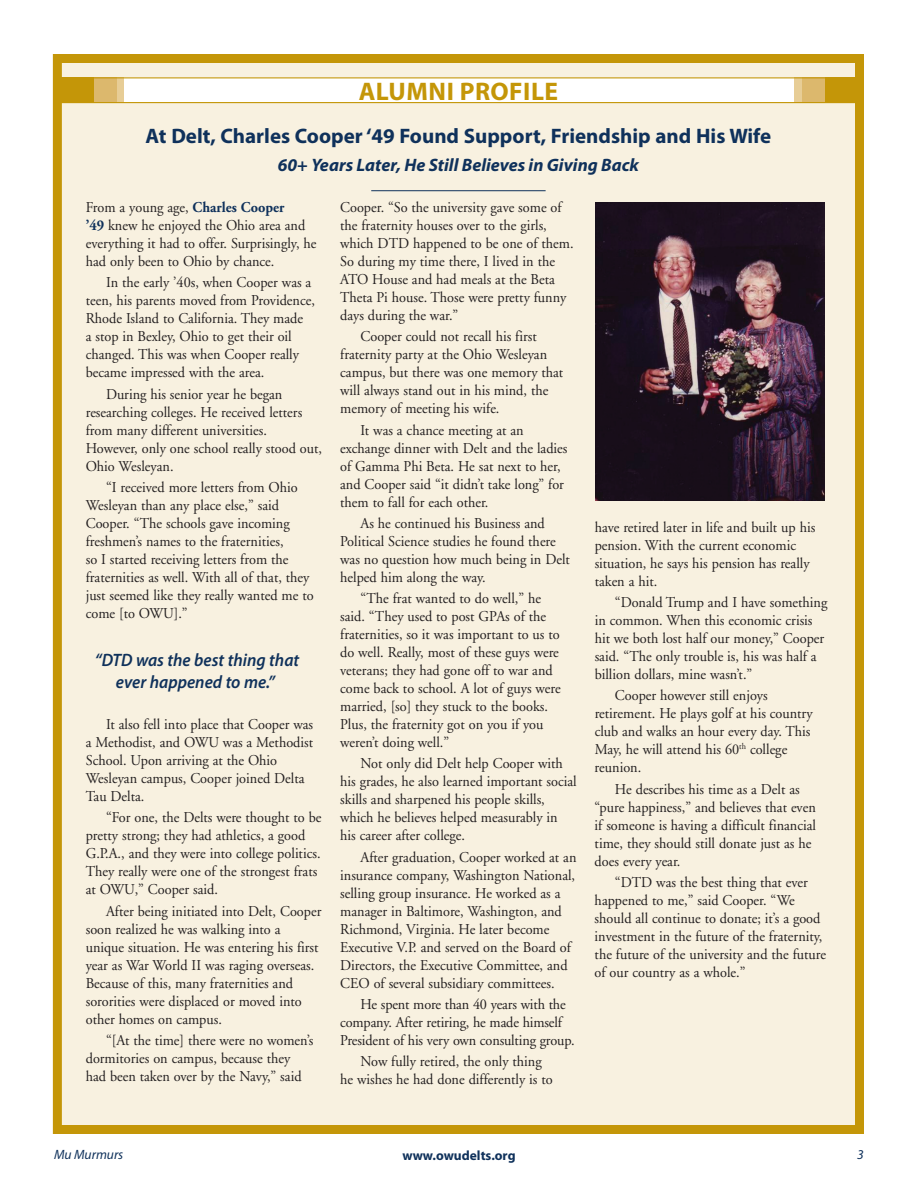
<style>
.page{position:relative;width:918px;height:1188px;background:#fff}
.page>*{position:absolute;margin:0;border:0;box-sizing:border-box;transform-origin:0 0}
.t1{font:700 25.5px "Myriad Pro";letter-spacing:.02em;color:#c49608}
.t2{font:700 21px "Myriad Pro";color:#0f315b}
.t3{font:italic 700 18px "Myriad Pro";color:#0f315b}
.t4{font:italic 600 18px/21.6px "Myriad Pro";color:#0f315b;text-align:center;scale:.95 1}
.t5{font:15px/18px "Adobe Garamond";color:#231f20;scale:.95 1}
.t6{font:700 13.5px "Myriad";color:#0f315b}
.t7{font:italic 13.5px "Myriad";color:#0f315b}
.s1{font-weight:700;color:#0f315b}
</style>
<div class="page">
<div style="left:53px;top:54px;width:811px;height:1080px;background:#f8f1e0;border:9px solid #c49608"></div>
<div style="left:65px;top:78px;width:793px;height:24px;background:#fff"></div>
<div style="left:88px;top:78px;width:36px;height:25px;background:#e7cd96"></div>
<div style="left:81px;top:78px;width:35px;height:25px;background:#dcb86d"></div>
<div style="left:55px;top:78px;width:39px;height:25px;background:#c49608"></div>
<div style="left:794px;top:78px;width:36px;height:25px;background:#e7cd96"></div>
<div style="left:802px;top:78px;width:36px;height:25px;background:#dcb86d"></div>
<div style="left:825px;top:78px;width:36px;height:25px;background:#c49608"></div>
<div style="left:55px;top:77px;width:807px;height:26px;border:1px solid #c49608"></div>
<hr style="left:371px;top:190px;width:175px;height:1px;background:#0f315b">
<img style="left:595px;top:202px;width:230px;height:299px">
<h1 class="t1" style="left:359px;top:75px;width:201px">Alumni Profile</h1>
<h2 class="t2" style="left:146px;top:122px;width:627px">At Delt, Charles Cooper ‘49 Found Support, Friendship and His Wife</h2>
<p class="t3" style="left:278px;top:153px;width:363px">60+ Years Later, He Still Believes in Giving Back</p>
<p class="t5" style="left:86px;top:199px;width:244px">From a young age, <span class="s1">Charles Cooper<br>’49</span> knew he enjoyed the Ohio area and everything it had to offer. Surprisingly, he had only been to Ohio by chance.</p>
<p class="t5" style="left:86px;top:274px;width:243px;text-indent:20px">In the early ’40s, when Cooper was a teen, his parents moved from Providence, Rhode Island to California. They made<br>a stop in Bexley, Ohio to get their oil changed. This was when Cooper really became impressed with the area.</p>
<p class="t5" style="left:86px;top:385px;width:250px;text-indent:20px">During his senior year he began researching colleges. He received letters from many different universities.<br>However, only one school really stood out, Ohio Wesleyan.</p>
<p class="t5" style="left:86px;top:479px;width:241px;text-indent:20px">“I received more letters from Ohio Wesleyan than any place else,” said Cooper. “The schools gave incoming freshmen’s names to the fraternities,<br>so I started receiving letters from the fraternities as well. With all of that, they just seemed like they really wanted me to come [to OWU].”</p>
<p class="t4" style="left:95px;top:649px;width:217px">“DTD was the best thing that ever happened to me.”</p>
<p class="t5" style="left:86px;top:716px;width:241px;text-indent:20px">It also fell into place that Cooper was a Methodist, and OWU was a Methodist<br>School. Upon arriving at the Ohio<br>Wesleyan campus, Cooper joined Delta<br>Tau Delta.</p>
<p class="t5" style="left:86px;top:809px;width:250px;text-indent:20px">“For one, the Delts were thought to be pretty strong; they had athletics, a good G.P.A., and they were into college politics.<br>They really were one of the strongest frats at OWU,” Cooper said.</p>
<p class="t5" style="left:86px;top:902px;width:250px;text-indent:20px">After being initiated into Delt, Cooper soon realized he was walking into a unique situation. He was entering his first year as War World II was raging overseas.<br>Because of this, many fraternities and sororities were displaced or moved into other homes on campus.</p>
<p class="t5" style="left:86px;top:1032px;width:241px;text-indent:20px">“[At the time] there were no women’s dormitories on campus, because they had been taken over by the Navy,” said</p>
<p class="t5" style="left:340px;top:199px;width:247px">Cooper. “So the university gave some of the fraternity houses over to the girls, which DTD happened to be one of them.<br>So during my time there, I lived in the ATO House and had meals at the Beta Theta Pi house. Those were pretty funny days during the war.”</p>
<p class="t5" style="left:340px;top:328px;width:236px;text-indent:20px">Cooper could not recall his first fraternity party at the Ohio Wesleyan campus, but there was one memory that will always stand out in his mind, the memory of meeting his wife.</p>
<p class="t5" style="left:340px;top:421px;width:241px;text-indent:20px">It was a chance meeting at an exchange dinner with Delt and the ladies of Gamma Phi Beta. He sat next to her, and Cooper said “it didn’t take long” for them to fall for each other.</p>
<p class="t5" style="left:340px;top:515px;width:243px;text-indent:20px">As he continued his Business and Political Science studies he found there was no question how much being in Delt helped him along the way.</p>
<p class="t5" style="left:340px;top:590px;width:234px;text-indent:20px">“The frat wanted to do well,” he said. “They used to post GPAs of the fraternities, so it was important to us to do well. Really, most of these guys were veterans; they had gone off to war and come back to school. A lot of guys were married, [so] they stuck to the books.<br>Plus, the fraternity got on you if you weren’t doing well.”</p>
<p class="t5" style="left:340px;top:755px;width:250px;text-indent:20px">Not only did Delt help Cooper with his grades, he also learned important social skills and sharpened his people skills, which he believes helped measurably in his career after college.</p>
<p class="t5" style="left:340px;top:848px;width:250px;text-indent:20px">After graduation, Cooper worked at an insurance company, Washington National, selling group insurance. He worked as a manager in Baltimore, Washington, and Richmond, Virginia. He later become Executive V.P. and served on the Board of Directors, the Executive Committee, and CEO of several subsidiary committees.</p>
<p class="t5" style="left:340px;top:996px;width:248px;text-indent:20px">He spent more than 40 years with the company. After retiring, he made himself<br>President of his very own consulting group.</p>
<p class="t5" style="left:340px;top:1053px;width:225px;text-indent:20px">Now fully retired, the only thing he wishes he had done differently is to</p>
<p class="t5" style="left:595px;top:519px;width:234px">have retired later in life and built up his pension. With the current economic situation, he says his pension has really taken a hit.</p>
<p class="t5" style="left:595px;top:594px;width:246px;text-indent:20px">“Donald Trump and I have something in common. When this economic crisis hit we both lost half our money,” Cooper said. “The only trouble is, his was half a billion dollars, mine wasn’t.”</p>
<p class="t5" style="left:595px;top:687px;width:231px;text-indent:20px">Cooper however still enjoys retirement. He plays golf at his country club and walks an hour every day. This<br>May, he will attend his 60<sup>th</sup> college reunion.</p>
<p class="t5" style="left:595px;top:780px;width:235px;text-indent:20px">He describes his time as a Delt as “pure happiness,” and believes that even if someone is having a difficult financial time, they should still donate just as he does every year.</p>
<p class="t5" style="left:595px;top:874px;width:245px;text-indent:20px">“DTD was the best thing that ever happened to me,” said Cooper. “We should all continue to donate; it’s a good investment in the future of the fraternity, the future of the university and the future of our country as a whole.”</p>
<p class="t7" style="left:54px;top:1148px;width:71px">Mu Murmurs</p>
<p class="t6" style="left:402px;top:1148px;width:115px">www.owudelts.org</p>
<p class="t7" style="left:857px;top:1148px;width:8px">3</p>
</div>
